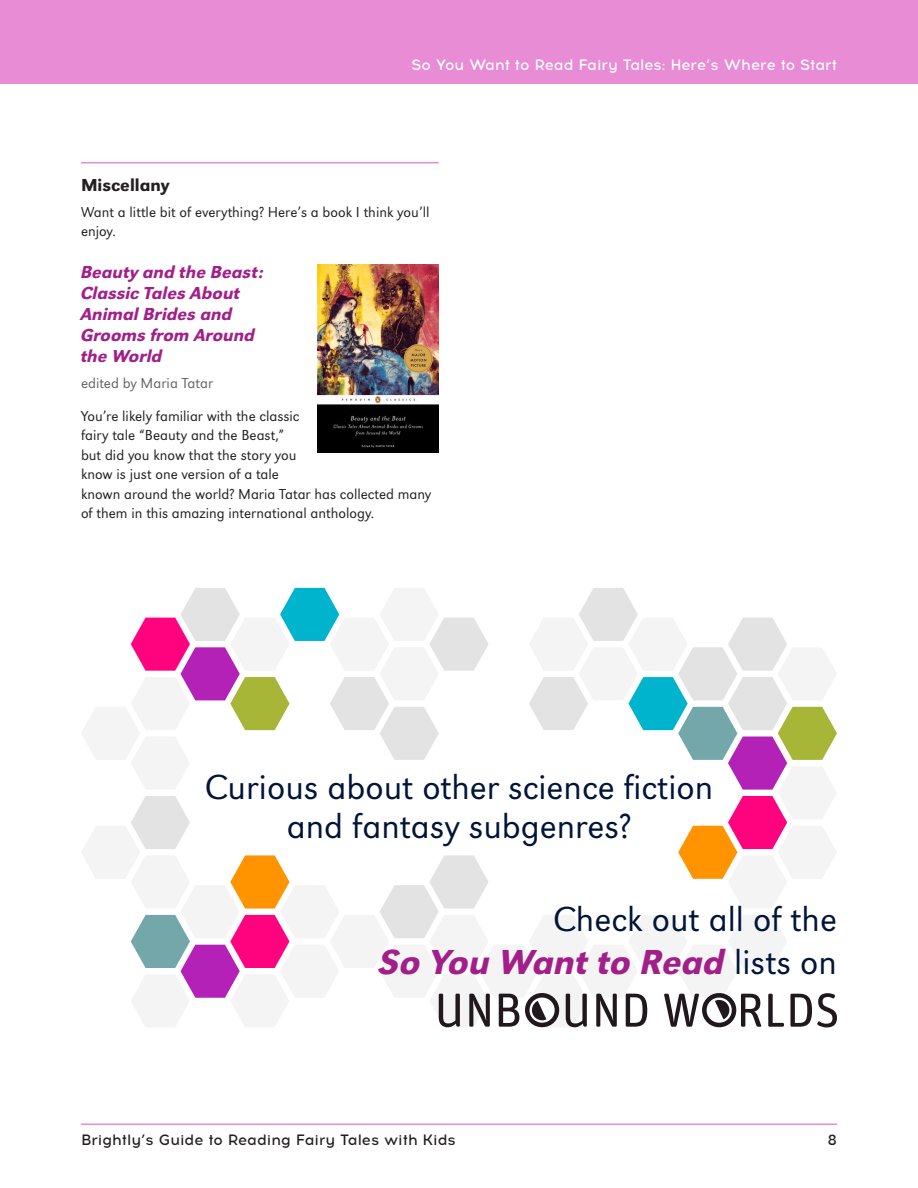
<style>
.page{position:relative;width:918px;height:1188px;background:#fff}
.page>*{position:absolute;margin:0;border:0;box-sizing:border-box;transform-origin:0 0}
.t1{font:300 36px/39px "URW Grotesk TOT";color:#001538;text-align:center}
.t2{font:italic 500 18px/21px "URW Grotesk TOT";color:#a21f89}
.t3{font:500 18px "URW Grotesk TOT";color:#231f20}
.t4{font:300 15px/19.5px "URW Grotesk TOT";color:#231f20}
.t5{font:500 15px "Acrom";color:#fff}
.t6{font:500 15px "Acrom";color:#231f20}
.t7{font:300 15px "URW Grotesk TOT";color:#636466}
.s1{font-weight:500;font-style:italic;color:#a21f89}
</style>
<div class="page">
<div style="left:0;top:0;width:918px;height:83px;background:#e88cd5"></div>
<hr style="left:81px;top:1124px;width:756px;height:1px;background:#e88cd5">
<img style="left:317px;top:264px;width:122px;height:189px">
<hr style="left:81px;top:162px;width:358px;height:2px;background:#e88cd5">
<svg style="left:82px;top:588px;width:755px;height:440px"></svg>
<p class="t5" style="left:411px;top:54px;width:427px">So You Want to Read Fairy Tales: Here’s Where to Start</p>
<p class="t3" style="left:81px;top:174px;width:90px">Miscellany</p>
<p class="t4" style="left:81px;top:202px;width:350px">Want a little bit of everything? Here’s a book I think you’ll enjoy.</p>
<p class="t2" style="left:81px;top:261px;width:184px">Beauty and the Beast:<br>Classic Tales About<br>Animal Brides and<br>Grooms from Around the World</p>
<p class="t7" style="left:81px;top:374px;width:134px">edited by Maria Tatar</p>
<p class="t4" style="left:81px;top:406px;width:352px">You’re likely familiar with the classic<br>fairy tale “Beauty and the Beast,”<br>but did you know that the story you<br>know is just one version of a tale<br>known around the world? Maria Tatar has collected many of them in this amazing international anthology.</p>
<h1 class="t1" style="left:205px;top:767px;width:510px">Curious about other science fiction and fantasy subgenres?</h1>
<h1 class="t1" style="left:380px;top:897px;width:459px;line-height:43.5px;text-align:right">Check out all of the<br><span class="s1">So You Want to Read</span> lists on</h1>
<p class="t6" style="left:81px;top:1130px;width:376px">Brightly’s Guide to Reading Fairy Tales with Kids</p>
<p class="t6" style="left:828px;top:1130px;width:11px">8</p>
</div>
